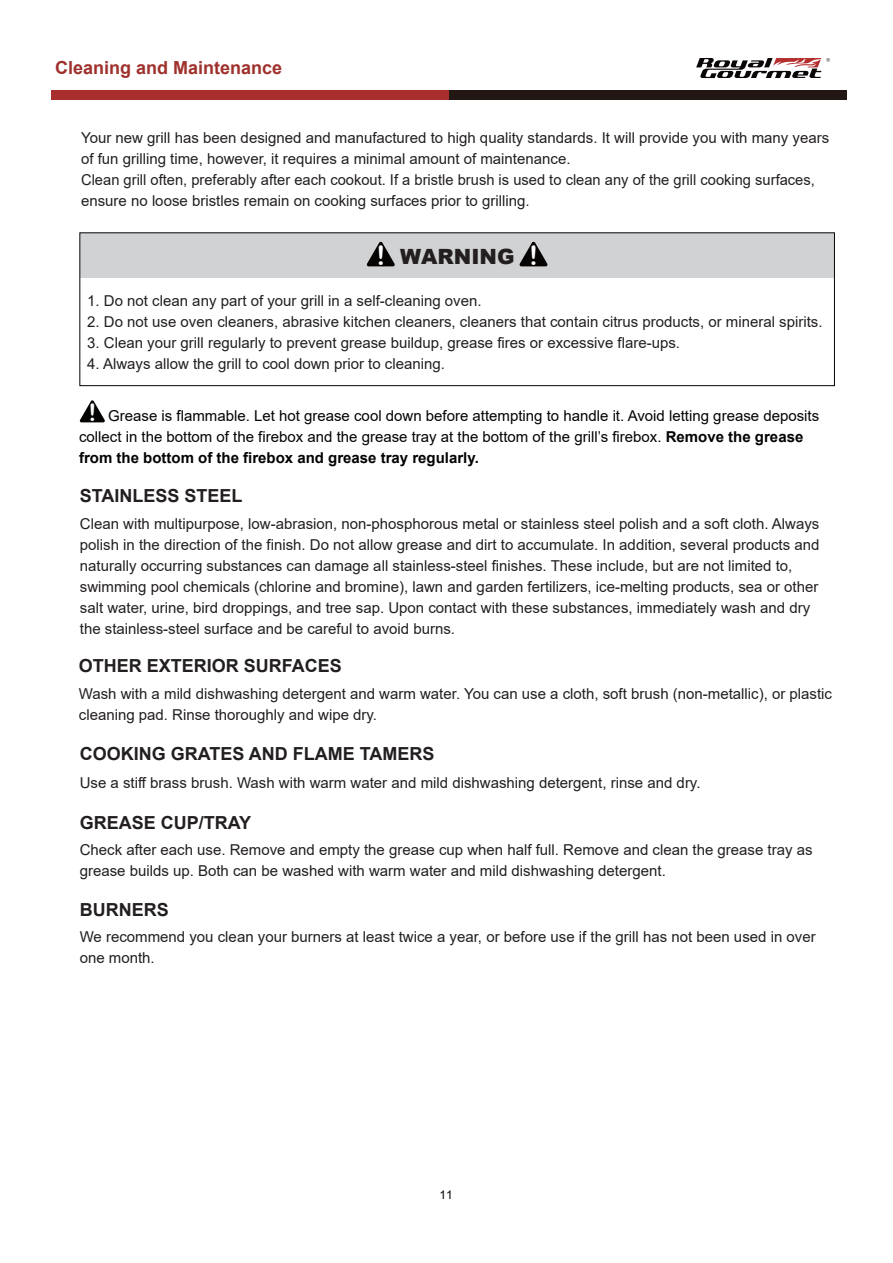
<style>
.page{position:relative;width:893px;height:1263px;background:#fff}
.page>*{position:absolute;margin:0;border:0;box-sizing:border-box;transform-origin:0 0}
.t1{font:900 21px "Arial";color:#231f20}
.t2{font:700 18px "Arial";color:#231f20}
.t3{font:700 18px "Arial";color:#9f312d}
.t4{font:15px/21px "Arial";color:#231f20}
.t5{font:15px/21px "Arial";color:#030303}
.t6{font:12px "Arial";color:#030303}
.s1{font-family:"Arial Rounded MT Bold";font-weight:400;font-size:26.85px;color:#fff}
.s2{font-family:"Arial Rounded MT Bold";font-size:24px;color:#fff}
.s3{font-weight:700}
</style>
<div class="page">
<div style="left:449px;top:90px;width:398px;height:9px;background:#221713"></div>
<div style="left:51px;top:90px;width:398px;height:9px;background:#a92f2e"></div>
<svg style="left:696px;top:58px;width:134px;height:20px"></svg>
<div style="left:80px;top:233px;width:754px;height:44px;background:#d1d2d4"></div>
<div style="left:79px;top:232px;width:756px;height:154px;border:1px solid #030303"></div>
<svg style="left:367px;top:242px;width:28px;height:24px"></svg>
<svg style="left:519px;top:242px;width:29px;height:24px"></svg>
<svg style="left:80px;top:400px;width:25px;height:22px"></svg>
<p class="t3" style="left:55px;top:55px;width:229px">Cleaning and Maintenance</p>
<p class="t4" style="left:81px;top:127px;width:750px">Your new grill has been designed and manufactured to high quality standards. It will provide you with many years of fun grilling time, however, it requires a minimal amount of maintenance.<br>Clean grill often, preferably after each cookout. If a bristle brush is used to clean any of the grill cooking surfaces, ensure no loose bristles remain on cooking surfaces prior to grilling.</p>
<h1 class="t1" style="left:376px;top:241px;width:163px"><span class="s1">!</span> WARNING <span class="s1">!</span></h1>
<p class="t4" style="left:87px;top:291px;width:396px">1. Do not clean any part of your grill in a self-cleaning oven.</p>
<p class="t4" style="left:87px;top:312px;width:737px">2. Do not use oven cleaners, abrasive kitchen cleaners, cleaners that contain citrus products, or mineral spirits.</p>
<p class="t4" style="left:87px;top:333px;width:594px">3. Clean your grill regularly to prevent grease buildup, grease fires or excessive flare-ups.</p>
<p class="t4" style="left:87px;top:354px;width:359px">4. Always allow the grill to cool down prior to cleaning.</p>
<p class="t5" style="left:79px;top:405px;width:742px;text-indent:10px"><span class="s2">!</span> Grease is flammable. Let hot grease cool down before attempting to handle it. Avoid letting grease deposits collect in the bottom of the firebox and the grease tray at the bottom of the grill’s firebox. <span class="s3">Remove the grease from the bottom of the firebox and grease tray regularly.</span></p>
<p class="t2" style="left:80px;top:483px;width:164px">STAINLESS STEEL</p>
<p class="t4" style="left:80px;top:513px;width:741px">Clean with multipurpose, low-abrasion, non-phosphorous metal or stainless steel polish and a soft cloth. Always polish in the direction of the finish. Do not allow grease and dirt to accumulate. In addition, several products and naturally occurring substances can damage all stainless-steel finishes. These include, but are not limited to, swimming pool chemicals (chlorine and bromine), lawn and garden fertilizers, ice-melting products, sea or other salt water, urine, bird droppings, and tree sap. Upon contact with these substances, immediately wash and dry the stainless-steel surface and be careful to avoid burns.</p>
<p class="t2" style="left:79px;top:653px;width:265px">OTHER EXTERIOR SURFACES</p>
<p class="t4" style="left:79px;top:683px;width:755px">Wash with a mild dishwashing detergent and warm water. You can use a cloth, soft brush (non-metallic), or plastic cleaning pad. Rinse thoroughly and wipe dry.</p>
<p class="t2" style="left:80px;top:741px;width:356px">COOKING GRATES AND FLAME TAMERS</p>
<p class="t4" style="left:80px;top:772px;width:622px">Use a stiff brass brush. Wash with warm water and mild dishwashing detergent, rinse and dry.</p>
<p class="t2" style="left:80px;top:809px;width:173px">GREASE CUP/TRAY</p>
<p class="t4" style="left:80px;top:839px;width:734px">Check after each use. Remove and empty the grease cup when half full. Remove and clean the grease tray as grease builds up. Both can be washed with warm water and mild dishwashing detergent.</p>
<p class="t2" style="left:80px;top:897px;width:90px">BURNERS</p>
<p class="t4" style="left:80px;top:926px;width:737px">We recommend you clean your burners at least twice a year, or before use if the grill has not been used in over one month.</p>
<p class="t6" style="left:440px;top:1186px;width:15px">11</p>
</div>
